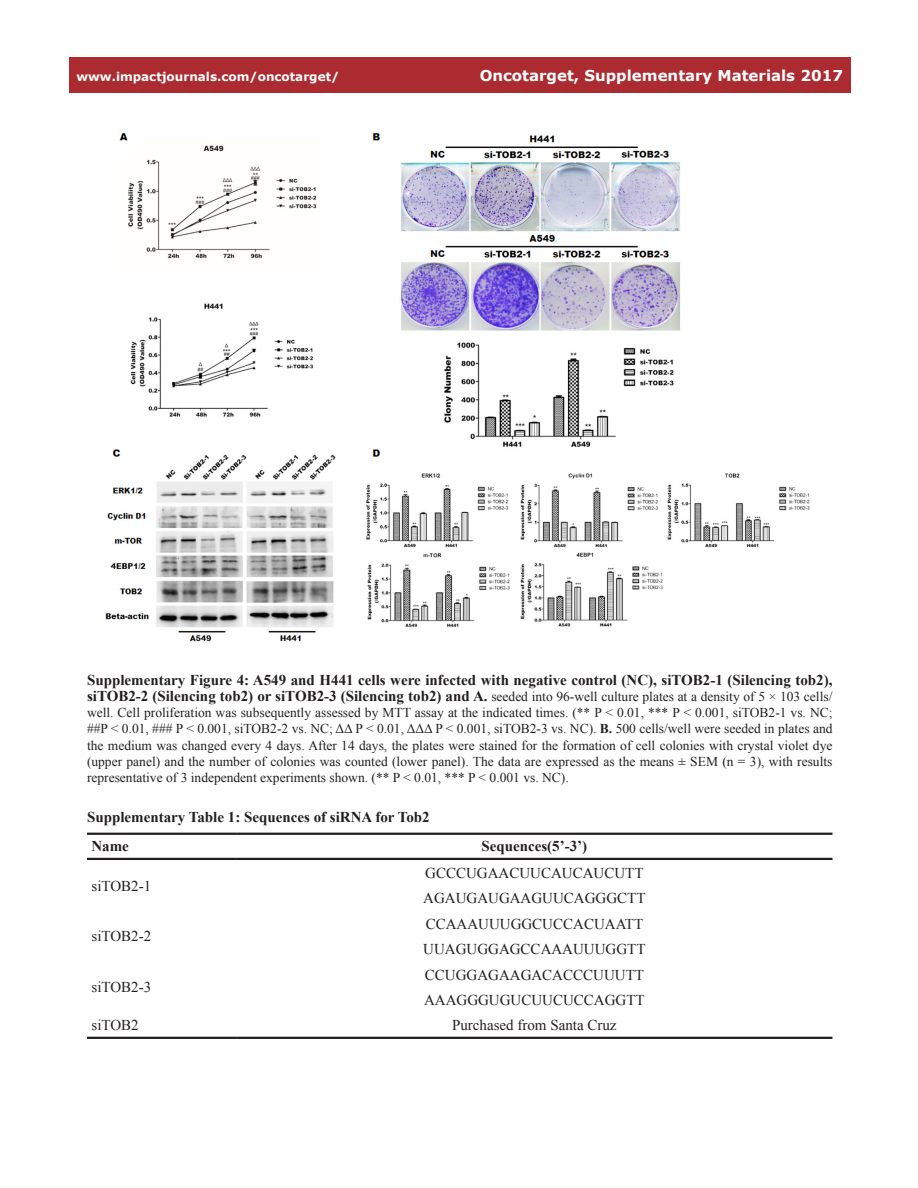
<style>
.page{position:relative;width:918px;height:1188px;background:#fff}
.page>*{position:absolute;margin:0;border:0;box-sizing:border-box;transform-origin:0 0}
.figuretext{font:700 15px/16.2px "Times New Roman";color:#231f20}
.TableText_Center{font:15px "Times New Roman";color:#231f20}
.Table_head{font:700 15px "Times New Roman";color:#231f20}
.t1{font:700 15px "Verdana";color:#fff}
.TableText1{font:15px "Times New Roman";color:#231f20}
.figuretext-2{font:13.5px/16.2px "Times New Roman";color:#231f20;text-align:justify}
.t2{font:700 12px "Verdana";color:#fff}
.s1{font-weight:400;font-size:13.5px}
.s2{font-weight:700}
</style>
<div class="page">
<div style="left:69px;top:57px;width:781px;height:36px;background:#ac2b31"></div>
<img style="left:105px;top:132px;width:705px;height:510px">
<svg style="left:87px;top:857px;width:745px;height:1px"></svg>
<hr style="left:87px;top:833px;width:149px;height:2px;background:#231f20">
<hr style="left:236px;top:833px;width:596px;height:2px;background:#231f20">
<hr style="left:87px;top:858px;width:149px;height:2px;background:#231f20">
<hr style="left:236px;top:858px;width:596px;height:2px;background:#231f20">
<hr style="left:87px;top:1037px;width:149px;height:2px;background:#231f20">
<hr style="left:236px;top:1037px;width:596px;height:2px;background:#231f20">
<p class="t2" style="left:76px;top:68px;width:264px">www.impactjournals.com/oncotarget/</p>
<p class="t1" style="left:480px;top:65px;width:365px">Oncotarget, Supplementary Materials 2017</p>
<p class="figuretext" style="left:87px;top:671px;width:747px">Supplementary Figure 4: A549 and H441 cells were infected with negative control (NC), siTOB2-1 (Silencing tob2), siTOB2-2 (Silencing tob2) or siTOB2-3 (Silencing tob2) and A. <span class="s1">seeded into 96-well culture plates at a density of 5 × 103 cells/</span></p>
<p class="figuretext-2" style="left:87px;top:704px;width:747px">well. Cell proliferation was subsequently assessed by MTT assay at the indicated times. (** P &lt; 0.01, *** P &lt; 0.001, siTOB2-1 vs. NC; ##P &lt; 0.01, ### P &lt; 0.001, siTOB2-2 vs. NC; ΔΔ P &lt; 0.01, ΔΔΔ P &lt; 0.001, siTOB2-3 vs. NC). <span class="s2">B.</span> 500 cells/well were seeded in plates and the medium was changed every 4 days. After 14 days, the plates were stained for the formation of cell colonies with crystal violet dye (upper panel) and the number of colonies was counted (lower panel). The data are expressed as the means ± SEM (n = 3), with results representative of 3 independent experiments shown. (** P &lt; 0.01, *** P &lt; 0.001 vs. NC).</p>
<p class="Table_head" style="left:87px;top:807px;width:344px">Supplementary Table 1: Sequences of siRNA for Tob2</p>
<p class="Table_head" style="left:92px;top:836px;width:39px">Name</p>
<p class="Table_head" style="left:481px;top:836px;width:107px">Sequences(5’-3’)</p>
<p class="TableText1" style="left:92px;top:876px;width:61px">siTOB2-1</p>
<p class="TableText_Center" style="left:425px;top:863px;width:220px">GCCCUGAACUUCAUCAUCUTT</p>
<p class="TableText_Center" style="left:423px;top:888px;width:224px">AGAUGAUGAAGUUCAGGGCTT</p>
<p class="TableText1" style="left:92px;top:926px;width:61px">siTOB2-2</p>
<p class="TableText1" style="left:92px;top:977px;width:61px">siTOB2-3</p>
<p class="TableText_Center" style="left:426px;top:914px;width:219px">CCAAAUUUGGCUCCACUAATT</p>
<p class="TableText_Center" style="left:423px;top:939px;width:224px">UUAGUGGAGCCAAAUUUGGTT</p>
<p class="TableText_Center" style="left:425px;top:964px;width:221px">CCUGGAGAAGACACCCUUUTT</p>
<p class="TableText_Center" style="left:424px;top:990px;width:222px">AAAGGGUGUCUUCUCCAGGTT</p>
<p class="TableText_Center" style="left:92px;top:1015px;width:49px">siTOB2</p>
<p class="TableText_Center" style="left:452px;top:1015px;width:166px">Purchased from Santa Cruz</p>
</div>
